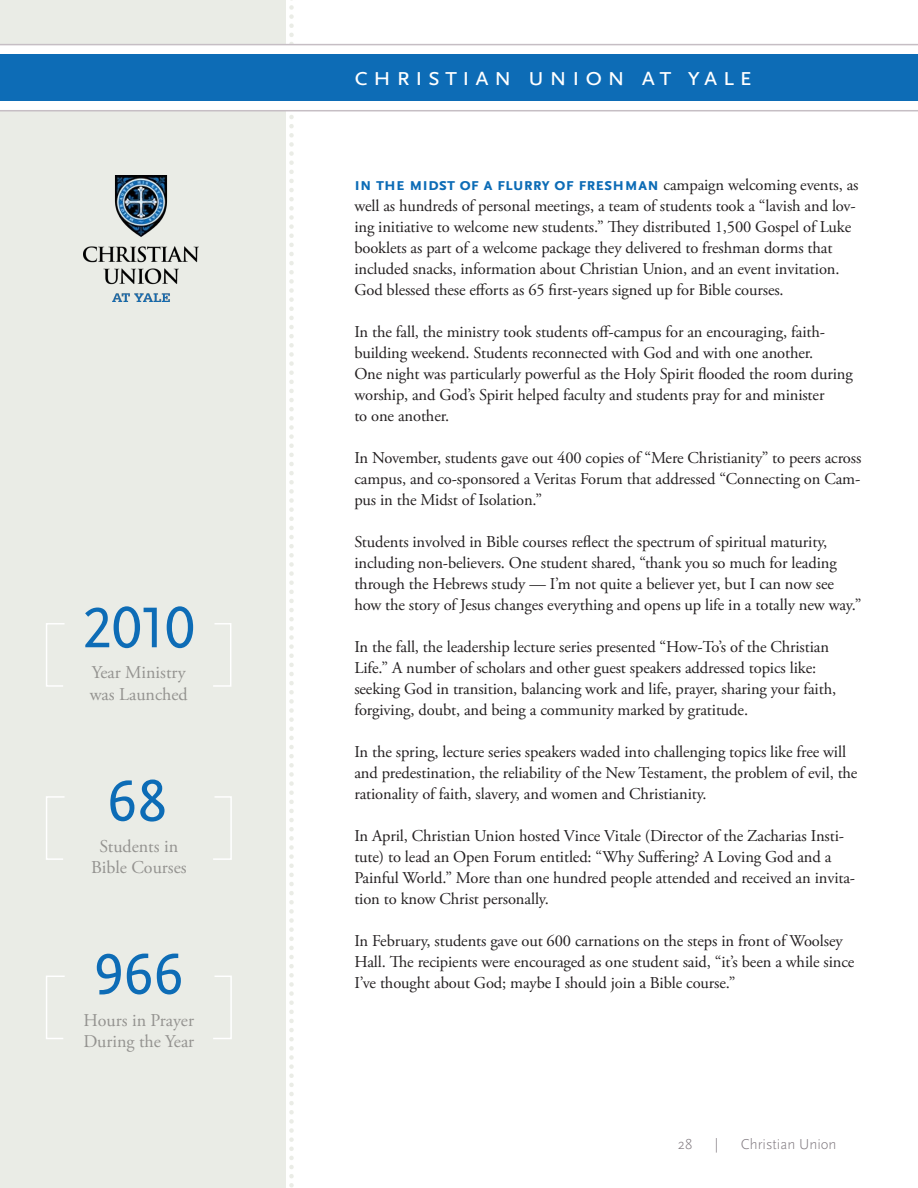
<style>
.page{position:relative;width:918px;height:1188px;background:#fff}
.page>*{position:absolute;margin:0;border:0;box-sizing:border-box;transform-origin:0 0}
.Number_Lettering{font:60px "Scala Sans OT";color:#0d6cb6}
.Header_1{font:27px "Scala Sans OT";letter-spacing:.175em;color:#fff}
.t1{font:18px/21.6px "Adobe Garamond Pro";letter-spacing:-.01em;color:#949390}
.Body_Text{font:700 18px "Scala Sans OT";letter-spacing:-.005em;color:#0d6cb6}
.Body_Text-2{font:16.5px/21px "Adobe Garamond Pro";letter-spacing:-.01em;color:#231f20}
.t2{font:300 15px "Scala Sans OT";color:#80797f}
.s1{font-family:"Adobe Garamond Pro";font-weight:400;font-size:16.5px;color:#231f20}
</style>
<div class="page">
<svg style="left:289px;top:0;width:5px;height:1188px"></svg>
<div style="left:0;top:0;width:286px;height:1188px;background:#eaece6"></div>
<svg style="left:46px;top:623px;width:19px;height:64px"></svg>
<svg style="left:46px;top:796px;width:19px;height:64px"></svg>
<svg style="left:46px;top:975px;width:19px;height:64px"></svg>
<svg style="left:213px;top:623px;width:19px;height:64px"></svg>
<svg style="left:213px;top:796px;width:19px;height:64px"></svg>
<svg style="left:213px;top:975px;width:19px;height:64px"></svg>
<img style="left:84px;top:175px;width:114px;height:126px">
<svg style="left:0;top:43px;width:918px;height:69px"></svg>
<div style="left:0;top:54px;width:918px;height:47px;background:#0d6cb6"></div>
<p class="Number_Lettering" style="left:82px;top:596px;width:115px">2010</p>
<p class="t1" style="left:92px;top:662px;width:96px">Year Ministry</p>
<p class="t1" style="left:90px;top:684px;width:100px">was Launched</p>
<p class="Number_Lettering" style="left:107px;top:769px;width:61px">68</p>
<p class="t1" style="left:99px;top:836px;width:80px">Students in</p>
<p class="t1" style="left:91px;top:857px;width:97px">Bible Courses</p>
<p class="Number_Lettering" style="left:94px;top:942px;width:91px">966</p>
<p class="t1" style="left:83px;top:1010px;width:112px">Hours in Prayer<br>During the Year</p>
<p class="Header_1" style="left:354px;top:62px;width:399px">christian union at yale</p>
<p class="Body_Text" style="left:354px;top:174px;width:506px">in the midst of a flurry of freshman <span class="s1">campaign welcoming events, as</span></p>
<p class="Body_Text-2" style="left:354px;top:196px;width:503px">well as hundreds of personal meetings, a team of students took a “lavish and lov&shy;ing initiative to welcome new students.” They distributed 1,500 Gospel of Luke booklets as part of a welcome package they delivered to freshman dorms that included snacks, information about Christian Union, and an event invitation.<br>God blessed these efforts as 65 first-years signed up for Bible courses.</p>
<p class="Body_Text-2" style="left:354px;top:322px;width:500px">In the fall, the ministry took students off-campus for an encouraging, faith&shy;building weekend. Students reconnected with God and with one another.<br>One night was particularly powerful as the Holy Spirit flooded the room during worship, and God’s Spirit helped faculty and students pray for and minister<br>to one another.</p>
<p class="Body_Text-2" style="left:354px;top:448px;width:509px;text-align:justify">In November, students gave out 400 copies of “Mere Christianity” to peers across campus, and co-sponsored a Veritas Forum that addressed “Connecting on Cam&shy;pus in the Midst of Isolation.”</p>
<p class="Body_Text-2" style="left:354px;top:532px;width:509px">Students involved in Bible courses reflect the spectrum of spiritual maturity, including non-believers. One student shared, “thank you so much for leading through the Hebrews study — I’m not quite a believer yet, but I can now see how the story of Jesus changes everything and opens up life in a totally new way.”</p>
<p class="Body_Text-2" style="left:354px;top:637px;width:483px">In the fall, the leadership lecture series presented “How-To’s of the Christian Life.” A number of scholars and other guest speakers addressed topics like: seeking God in transition, balancing work and life, prayer, sharing your faith, forgiving, doubt, and being a community marked by gratitude.</p>
<p class="Body_Text-2" style="left:354px;top:742px;width:505px">In the spring, lecture series speakers waded into challenging topics like free will and predestination, the reliability of the New Testament, the problem of evil, the rationality of faith, slavery, and women and Christianity.</p>
<p class="Body_Text-2" style="left:354px;top:826px;width:502px">In April, Christian Union hosted Vince Vitale (Director of the Zacharias Insti&shy;tute) to lead an Open Forum entitled: “Why Suffering? A Loving God and a Painful World.” More than one hundred people attended and received an invita&shy;tion to know Christ personally.</p>
<p class="Body_Text-2" style="left:354px;top:931px;width:502px">In February, students gave out 600 carnations on the steps in front of Woolsey<br>Hall. The recipients were encouraged as one student said, “it’s been a while since<br>I’ve thought about God; maybe I should join a Bible course.”</p>
<p class="t2" style="left:678px;top:1136px;width:16px">28</p>
<p class="t2" style="left:715px;top:1136px;width:5px">|</p>
<p class="t2" style="left:741px;top:1136px;width:97px">Christian Union</p>
</div>
